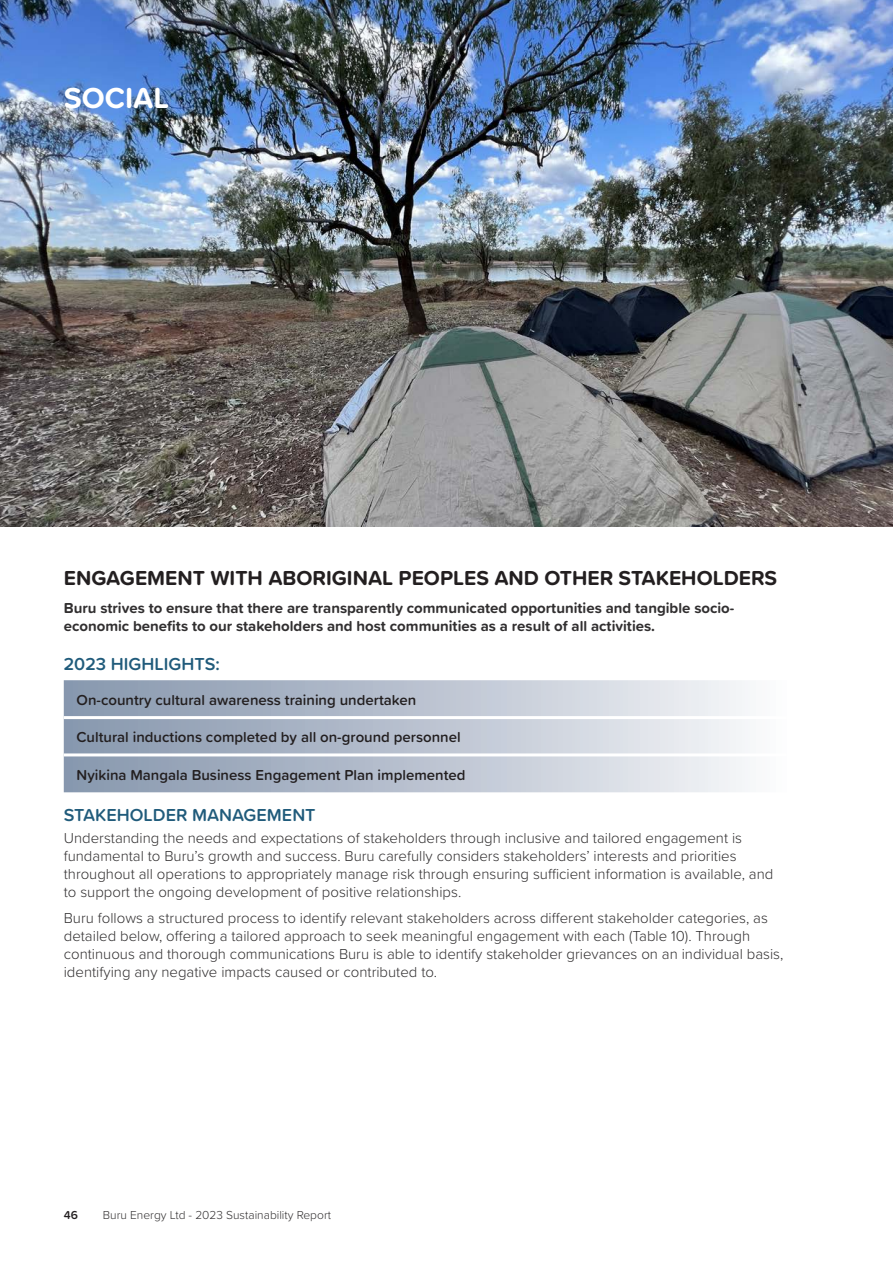
<style>
.page{position:relative;width:893px;height:1263px;background:#fff}
.page>*{position:absolute;margin:0;border:0;box-sizing:border-box;transform-origin:0 0}
.t1{font:700 30px "Proxima Soft";color:#fff}
.t2{font:700 21px "Proxima Soft";color:#231f20}
.t3{font:600 18px "Proxima Soft";color:#205b7b}
.t4{font:300 15px/18px "Proxima Soft";color:#312f30}
.t5{font:700 15px/18px "Proxima Soft";color:#312f30}
.t6{font:600 15px "Proxima Soft";color:#231f20}
.t7{font:300 12px "Proxima Soft";color:#312f30}
.t8{font:600 12px "Proxima Soft";color:#231f20}
</style>
<div class="page">
<img style="left:0;top:0;width:893px;height:526px">
<svg style="left:64px;top:680px;width:681px;height:112px;background:#bac2d0"></svg>
<hr style="left:64px;top:716px;width:723px;height:3px;background:#fff">
<hr style="left:64px;top:753px;width:723px;height:3px;background:#fff">
<h1 class="t1" style="left:64px;top:75px;width:107px">SOCIAL</h1>
<h2 class="t2" style="left:64px;top:562px;width:715px">ENGAGEMENT WITH ABORIGINAL PEOPLES AND OTHER STAKEHOLDERS</h2>
<p class="t5" style="left:64px;top:599px;width:672px">Buru strives to ensure that there are transparently communicated opportunities and tangible socio&shy;economic benefits to our stakeholders and host communities as a result of all activities.</p>
<p class="t3" style="left:64px;top:650px;width:157px">2023 HIGHLIGHTS:</p>
<p class="t6" style="left:77px;top:688px;width:341px">On-country cultural awareness training undertaken</p>
<p class="t6" style="left:77px;top:726px;width:386px">Cultural inductions completed by all on-ground personnel</p>
<p class="t6" style="left:77px;top:763px;width:391px">Nyikina Mangala Business Engagement Plan implemented</p>
<p class="t3" style="left:64px;top:801px;width:253px">STAKEHOLDER MANAGEMENT</p>
<p class="t4" style="left:64px;top:828px;width:711px">Understanding the needs and expectations of stakeholders through inclusive and tailored engagement is fundamental to Buru’s growth and success. Buru carefully considers stakeholders’ interests and priorities throughout all operations to appropriately manage risk through ensuring sufficient information is available, and to support the ongoing development of positive relationships.</p>
<p class="t4" style="left:64px;top:909px;width:721px">Buru follows a structured process to identify relevant stakeholders across different stakeholder categories, as detailed below, offering a tailored approach to seek meaningful engagement with each (Table 10). Through continuous and thorough communications Buru is able to identify stakeholder grievances on an individual basis, identifying any negative impacts caused or contributed to.</p>
<p class="t8" style="left:64px;top:1206px;width:16px">46</p>
<p class="t7" style="left:103px;top:1206px;width:230px">Buru Energy Ltd - 2023 Sustainability Report</p>
</div>
